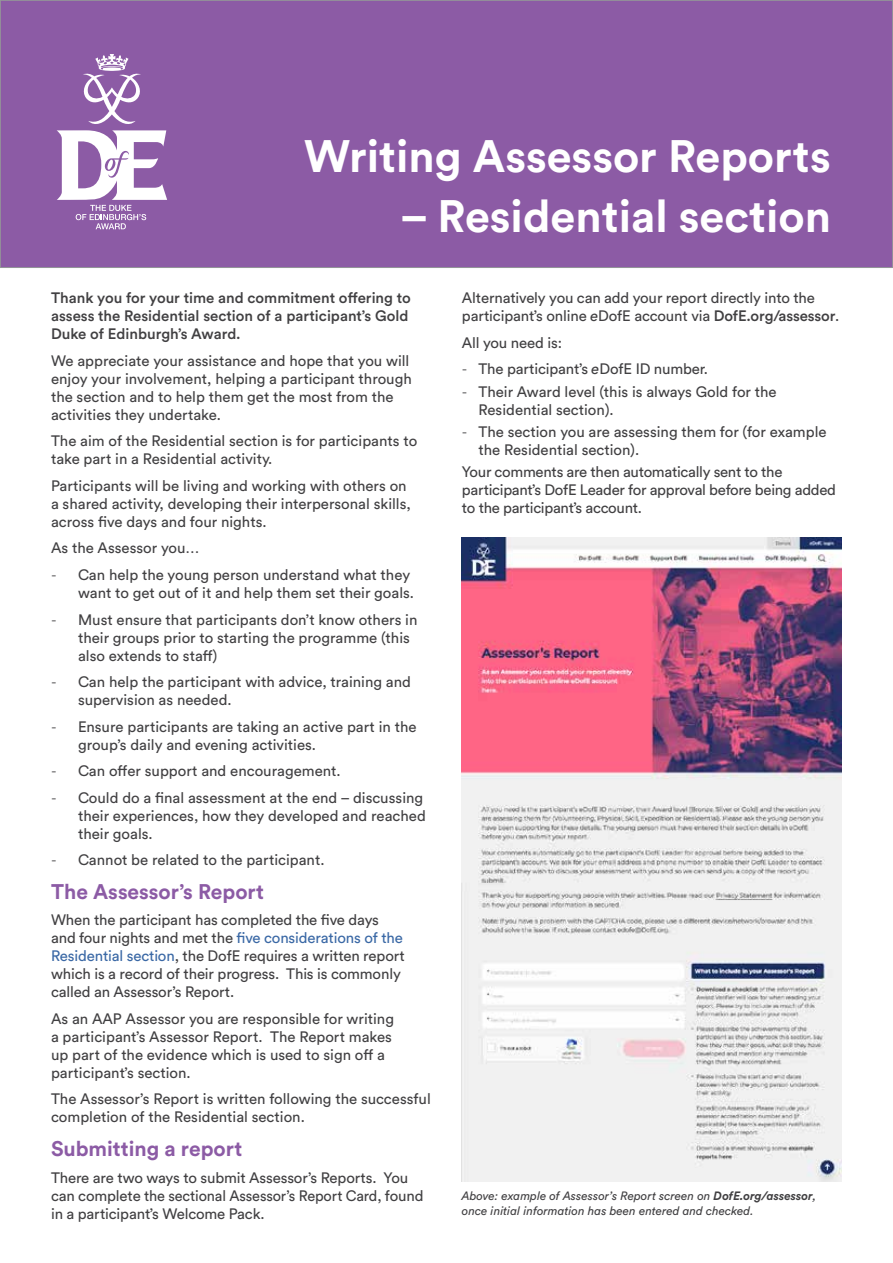
<style>
.page{position:relative;width:893px;height:1263px;background:#fff}
.page>*{position:absolute;margin:0;border:0;box-sizing:border-box;transform-origin:0 0}
.t1{font:700 45px "Circular Std";color:#fff}
.t2{font:700 21px "Circular Std";color:#8c5ba5}
.t3{font:15px/18px "Circular Std";color:#414042}
.t4{font:15px/18px "Circular Std";letter-spacing:-.02em;color:#414042}
.t5{font:500 15px/18px "Circular Std";color:#414042}
.t6{font:italic 12px/15px "Circular Std";color:#414042}
.s1{font-family:"Helvetica Neue LT";font-weight:300}
.s2{color:#3a68a5}
.s3{font-style:italic}
.s4{font-weight:500}
.s5{font-weight:700}
</style>
<div class="page">
<div style="left:0;top:0;width:893px;height:267px;background:#8c5ba5"></div>
<img style="left:462px;top:537px;width:380px;height:644px">
<svg style="left:57px;top:54px;width:110px;height:175px"></svg>
<h1 class="t1" style="left:304px;top:127px;width:528px">Writing Assessor Reports</h1>
<h1 class="t1" style="left:400px;top:187px;width:433px">– Residential section</h1>
<p class="t5" style="left:51px;top:289px;width:361px">Thank you for your time and commitment offering to assess the Residential section of a participant’s Gold<br>Duke of Edinburgh’s Award.</p>
<p class="t3" style="left:51px;top:351px;width:362px">We appreciate your assistance and hope that you will enjoy your involvement, helping a participant through the section and to help them get the most from the activities they undertake.</p>
<p class="t3" style="left:51px;top:432px;width:368px">The aim of the Residential section is for participants to take part in a Residential activity.</p>
<p class="t3" style="left:51px;top:476px;width:361px">Participants will be living and working with others on a shared activity, developing their interpersonal skills, across five days and four nights.</p>
<p class="t3" style="left:51px;top:539px;width:150px">As the Assessor you…</p>
<p class="t3" style="left:51px;top:565px;width:365px;text-align:right"><span class="s1">-</span> Can help the young person understand what they want to get out of it and help them set their goals.</p>
<p class="t3" style="left:78px;top:610px;width:341px;text-indent:-27px"><span class="s1">-</span> Must ensure that participants don’t know others in their groups prior to starting the programme (this also extends to staff)</p>
<p class="t3" style="left:78px;top:672px;width:334px;text-indent:-27px"><span class="s1">-</span> Can help the participant with advice, training and supervision as needed.</p>
<p class="t3" style="left:78px;top:717px;width:340px;text-indent:-27px"><span class="s1">-</span> Ensure participants are taking an active part in the group’s daily and evening activities.</p>
<p class="t3" style="left:51px;top:761px;width:291px"><span class="s1">-</span> Can offer support and encouragement.</p>
<p class="t3" style="left:78px;top:788px;width:349px;text-indent:-27px"><span class="s1">-</span> Could do a final assessment at the end – discussing their experiences, how they developed and reached their goals.</p>
<p class="t3" style="left:51px;top:851px;width:275px"><span class="s1">-</span> Cannot be related to the participant.</p>
<h2 class="t2" style="left:51px;top:878px;width:215px">The Assessor’s Report</h2>
<p class="t3" style="left:51px;top:911px;width:355px">When the participant has completed the five days and four nights and met the <span class="s2">five considerations of the Residential section</span>, the DofE requires a written report which is a record of their progress. This is commonly called an Assessor’s Report.</p>
<p class="t3" style="left:51px;top:1009px;width:344px">As an AAP Assessor you are responsible for writing a participant’s Assessor Report. The Report makes up part of the evidence which is used to sign off a participant’s section.</p>
<p class="t3" style="left:51px;top:1090px;width:381px">The Assessor’s Report is written following the successful completion of the Residential section.</p>
<h2 class="t2" style="left:51px;top:1135px;width:193px">Submitting a report</h2>
<p class="t3" style="left:51px;top:1168px;width:374px">There are two ways to submit Assessor’s Reports. You can complete the sectional Assessor’s Report Card, found in a participant’s Welcome Pack.</p>
<p class="t3" style="left:462px;top:289px;width:379px">Alternatively you can add your report directly into the participant’s online <span class="s3">e</span>DofE account via <span class="s4">DofE.org/assessor</span>.</p>
<p class="t3" style="left:462px;top:333px;width:102px">All you need is:</p>
<p class="t3" style="left:462px;top:360px;width:248px"><span class="s1">-</span> The participant’s <span class="s3">e</span>DofE ID number.</p>
<p class="t3" style="left:478px;top:382px;width:300px;text-indent:-16px"><span class="s1">-</span> Their Award level (this is always Gold for the<br>Residential section).</p>
<p class="t3" style="left:478px;top:422px;width:350px;text-indent:-16px"><span class="s1">-</span> The section you are assessing them for (for example the Residential section).</p>
<p class="t4" style="left:462px;top:463px;width:376px">Your comments are then automatically sent to the participant’s DofE Leader for approval before being added to the participant’s account.</p>
<p class="t6" style="left:462px;top:1188px;width:356px">Above: example of Assessor’s Report screen on <span class="s5">DofE.org/assessor</span>, once initial information has been entered and checked.</p>
</div>
